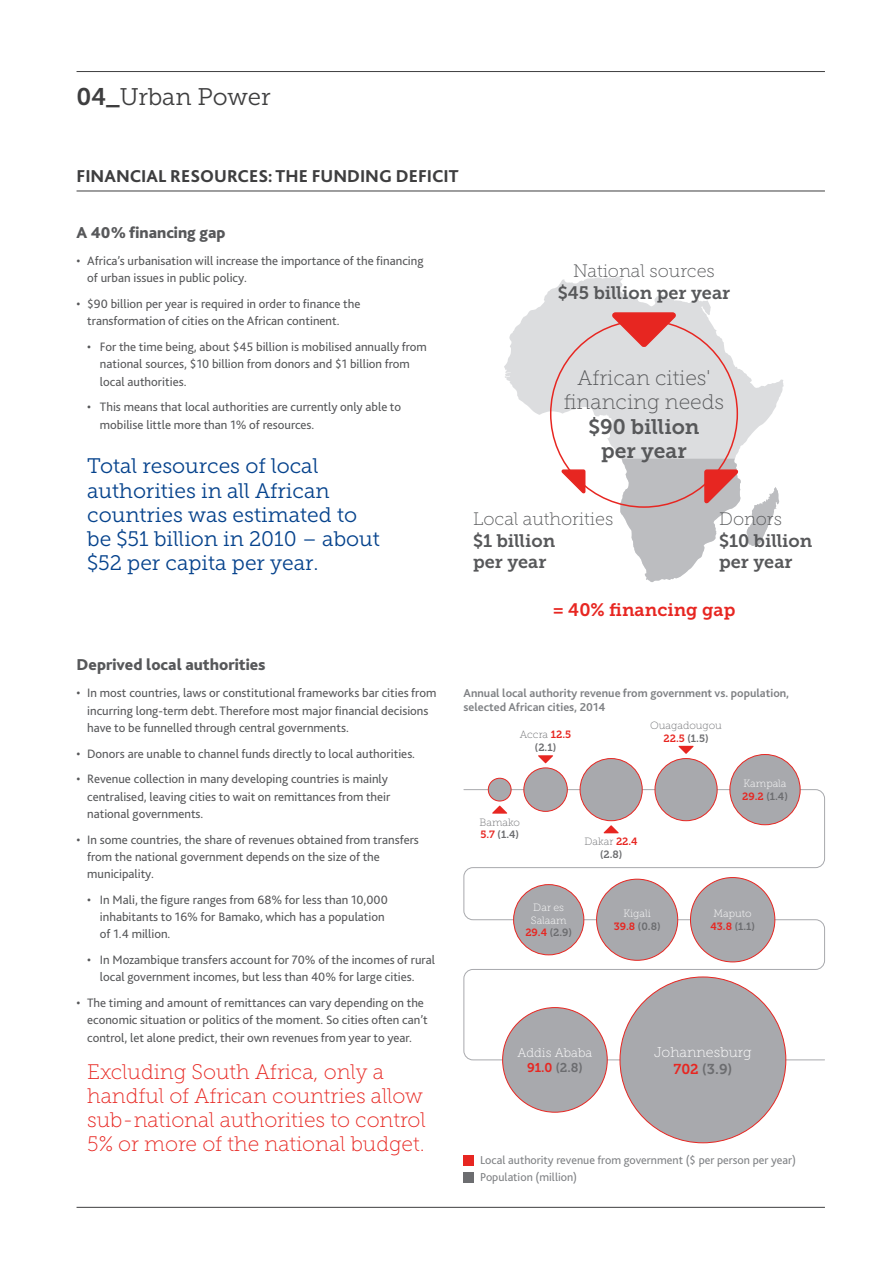
<style>
.page{position:relative;width:893px;height:1263px;background:#fff}
.page>*{position:absolute;margin:0;border:0;box-sizing:border-box;transform-origin:0 0}
.t1{font:24px "Museo Slab 300";color:#3e3e3f}
.t2{font:21px/24.3px "Museo Slab 100";color:#e72621}
.t3{font:21px/24.3px "Museo Slab 300";color:#05428c}
.t4{font:21px/24.3px "Museo Slab 100";color:#57585a;text-align:center}
.t5{font:21px/24.3px "Museo Slab 700";color:#57585a;text-align:center}
.t6{font:18px/21.6px "Museo Slab 700";color:#57585a}
.t7{font:18px "Museo Slab 100";color:#57585a}
.t8{font:800 18px "Bliss 2";color:#3e3e3f}
.t9{font:18px "Museo Slab 700";color:#e72621}
.t10{font:800 16.5px "Bliss 2";color:#57585a}
.t11{font:14.25px "Museo Slab 100";color:#fff}
.t12{font:14.25px "Museo Slab 700";color:#6c6d70}
.t13{font:12.75px/17.2px "Bliss 2";color:#57585a}
.t14{font:12.75px "Museo Slab 100";color:#fff}
.t15{font:12.75px "Museo Slab 700";color:#6c6d70}
.t16{font:700 12px/14.4px "Bliss 2";color:#808285}
.t17{font:12px/17px "Bliss 2";color:#808285}
.t18{font:10.5px "Museo Slab 700";color:#6c6d70}
.t19{font:10.5px "Museo Slab 100";color:#6c6d70}
.t20{font:10.5px/12.6px "Museo Slab 100";color:#fff}
.s1{font-family:"Museo Slab 700"}
.s2{font-family:"Museo Slab 700";color:#e72621}
.s3{color:#e72621}
</style>
<div class="page">
<hr style="left:77px;top:191px;width:748px;height:1px;background:#3e3e3f">
<hr style="left:77px;top:1207px;width:748px;height:1px;background:#3e3e3f">
<hr style="left:77px;top:71px;width:748px;height:1px;background:#3e3e3f">
<svg style="left:504px;top:276px;width:280px;height:258px;fill:#dddddf"></svg>
<svg style="left:747px;top:487px;width:32px;height:59px"></svg>
<svg style="left:613px;top:311px;width:64px;height:36px;background:#e27573"></svg>
<svg style="left:620px;top:459px;width:121px;height:123px"></svg>
<svg style="left:560px;top:468px;width:26px;height:27px"></svg>
<svg style="left:463px;top:789px;width:362px;height:272px"></svg>
<div style="left:730px;top:754px;width:70px;height:71px;background:#a8a9ad;border-radius:50%"></div>
<div style="left:729px;top:754px;width:71px;height:71px;border:1px solid #e72621;border-radius:50%"></div>
<div style="left:580px;top:758px;width:62px;height:63px;background:#a8a9ad;border-radius:50%"></div>
<div style="left:580px;top:758px;width:63px;height:63px;border:1px solid #e72621;border-radius:50%"></div>
<div style="left:655px;top:758px;width:62px;height:63px;background:#a8a9ad;border-radius:50%"></div>
<div style="left:655px;top:758px;width:62px;height:63px;border:1px solid #e72621;border-radius:50%"></div>
<div style="left:524px;top:768px;width:43px;height:43px;background:#a8a9ad;border-radius:50%"></div>
<div style="left:523px;top:767px;width:45px;height:45px;border:1px solid #e72621;border-radius:50%"></div>
<div style="left:488px;top:778px;width:23px;height:23px;background:#a8a9ad;border-radius:50%"></div>
<div style="left:488px;top:778px;width:23px;height:23px;border:1px solid #e72621;border-radius:50%"></div>
<div style="left:620px;top:977px;width:166px;height:166px;background:#a8a9ad;border-radius:50%"></div>
<div style="left:503px;top:1007px;width:104px;height:105px;background:#a8a9ad;border-radius:50%"></div>
<div style="left:690px;top:877px;width:85px;height:85px;background:#a8a9ad;border-radius:50%"></div>
<div style="left:597px;top:879px;width:81px;height:81px;background:#a8a9ad;border-radius:50%"></div>
<div style="left:596px;top:879px;width:82px;height:82px;border:1px solid #e72621;border-radius:50%"></div>
<div style="left:514px;top:885px;width:70px;height:70px;background:#a8a9ad;border-radius:50%"></div>
<div style="left:513px;top:884px;width:71px;height:71px;border:1px solid #e72621;border-radius:50%"></div>
<svg style="left:492px;top:806px;width:15px;height:8px"></svg>
<svg style="left:538px;top:755px;width:15px;height:8px"></svg>
<svg style="left:678px;top:746px;width:16px;height:8px"></svg>
<svg style="left:604px;top:825px;width:15px;height:8px"></svg>
<div style="left:463px;top:1155px;width:11px;height:10px;background:#e72621"></div>
<div style="left:463px;top:1172px;width:11px;height:10px;background:#6c6d70"></div>
<h1 class="t1" style="left:77px;top:83px;width:196px"><span class="s1">04_</span>Urban Power</h1>
<h3 class="t8" style="left:77px;top:165px;width:384px">FINANCIAL RESOURCES: THE FUNDING DEFICIT</h3>
<p class="t10" style="left:77px;top:222px;width:150px">A 40% financing gap</p>
<p class="t13" style="left:87px;top:252px;width:338px">Africa’s urbanisation will increase the importance of the financing of urban issues in public policy.</p>
<p class="t13" style="left:87px;top:295px;width:275px">$90 billion per year is required in order to finance the transformation of cities on the African continent.</p>
<p class="t13" style="left:100px;top:338px;width:329px;text-indent:-13px">• For the time being, about $45 billion is mobilised annually from national sources, $10 billion from donors and $1 billion from local authorities.</p>
<p class="t13" style="left:100px;top:398px;width:303px;text-indent:-13px">• This means that local authorities are currently only able to mobilise little more than 1% of resources.</p>
<p class="t13" style="left:77px;top:252px;width:5px">•</p>
<p class="t13" style="left:77px;top:295px;width:5px">•</p>
<h2 class="t3" style="left:87px;top:454px;width:294px">Total resources of local authorities in all African countries was estimated to be $51 billion in 2010 – about $52 per capita per year.</h2>
<p class="t10" style="left:77px;top:654px;width:191px">Deprived local authorities</p>
<p class="t13" style="left:87px;top:684px;width:351px">In most countries, laws or constitutional frameworks bar cities from incurring long-term debt. Therefore most major financial decisions have to be funnelled through central governments.</p>
<p class="t13" style="left:87px;top:740px;width:329px;line-height:25.8px">Donors are unable to channel funds directly to local authorities.<br>Revenue collection in many developing countries is mainly</p>
<p class="t13" style="left:87px;top:787px;width:304px">centralised, leaving cities to wait on remittances from their national governments.</p>
<p class="t13" style="left:87px;top:830px;width:333px">In some countries, the share of revenues obtained from transfers from the national government depends on the size of the municipality.</p>
<p class="t13" style="left:100px;top:891px;width:289px;text-indent:-13px">• In Mali, the figure ranges from 68% for less than 10,000 inhabitants to 16% for Bamako, which has a population of 1.4 million.</p>
<p class="t13" style="left:87px;top:951px;width:349px;text-align:center">• In Mozambique transfers account for 70% of the incomes of rural local government incomes, but less than 40% for large cities.</p>
<p class="t13" style="left:87px;top:994px;width:342px">The timing and amount of remittances can vary depending on the economic situation or politics of the moment. So cities often can’t control, let alone predict, their own revenues from year to year.</p>
<p class="t13" style="left:77px;top:684px;width:5px">•</p>
<p class="t13" style="left:77px;top:740px;width:5px;line-height:25.8px">• •</p>
<p class="t13" style="left:77px;top:830px;width:5px">•</p>
<p class="t13" style="left:77px;top:994px;width:5px">•</p>
<h2 class="t2" style="left:87px;top:1059px;width:340px">Excluding South Africa, only a handful of African countries allow sub-national authorities to control 5% or more of the national budget.</h2>
<h3 class="t7" style="left:573px;top:261px;width:143px">National sources</h3>
<h3 class="t6" style="left:558px;top:282px;width:174px">$45 billion per year</h3>
<h2 class="t4" style="left:564px;top:366px;width:162px">African cities' financing needs</h2>
<h2 class="t5" style="left:588px;top:414px;width:113px">$90 billion per year</h2>
<h3 class="t7" style="left:473px;top:509px;width:142px">Local authorities</h3>
<h3 class="t6" style="left:473px;top:530px;width:84px">$1 billion per year</h3>
<h3 class="t7" style="left:719px;top:509px;width:64px">Donors</h3>
<h3 class="t6" style="left:719px;top:530px;width:95px">$10 billion per year</h3>
<h3 class="t9" style="left:553px;top:599px;width:184px">= 40% financing gap</h3>
<p class="t16" style="left:463px;top:685px;width:327px">Annual local authority revenue from government vs. population, selected African cities, 2014</p>
<p class="t19" style="left:520px;top:729px;width:53px">Accra <span class="s2">12.5</span></p>
<p class="t18" style="left:535px;top:741px;width:23px">(2.1)</p>
<p class="t19" style="left:650px;top:720px;width:73px">Ouagadougou</p>
<p class="t18" style="left:664px;top:732px;width:46px"><span class="s3">22.5</span> (1.5)</p>
<p class="t19" style="left:479px;top:816px;width:42px">Bamako</p>
<p class="t18" style="left:480px;top:829px;width:40px"><span class="s3">5.7</span> (1.4)</p>
<p class="t19" style="left:585px;top:836px;width:55px">Dakar <span class="s2">22.4</span></p>
<p class="t18" style="left:600px;top:848px;width:24px">(2.8)</p>
<p class="t20" style="left:743px;top:777px;width:45px">Kampala</p>
<p class="t18" style="left:742px;top:790px;width:47px"><span class="s3">29.2</span> (1.4)</p>
<p class="t20" style="left:531px;top:901px;width:37px">Dar es<br>Salaam</p>
<p class="t18" style="left:525px;top:927px;width:48px"><span class="s3">29.4</span> (2.9)</p>
<p class="t20" style="left:623px;top:907px;width:29px">Kigali</p>
<p class="t18" style="left:614px;top:920px;width:48px"><span class="s3">39.8</span> (0.8)</p>
<p class="t20" style="left:713px;top:907px;width:40px">Maputo</p>
<p class="t18" style="left:710px;top:920px;width:46px"><span class="s3">43.8</span> (1.1)</p>
<p class="t14" style="left:518px;top:1046px;width:76px">Addis Ababa</p>
<p class="t15" style="left:527px;top:1061px;width:57px"><span class="s3">91.0</span> (2.8)</p>
<p class="t11" style="left:654px;top:1044px;width:99px">Johannesburg</p>
<p class="t12" style="left:673px;top:1061px;width:60px"><span class="s3">702</span> (3.9)</p>
<p class="t17" style="left:480px;top:1151px;width:317px">Local authority revenue from government ($ per person per year)<br>Population (million)</p>
</div>
